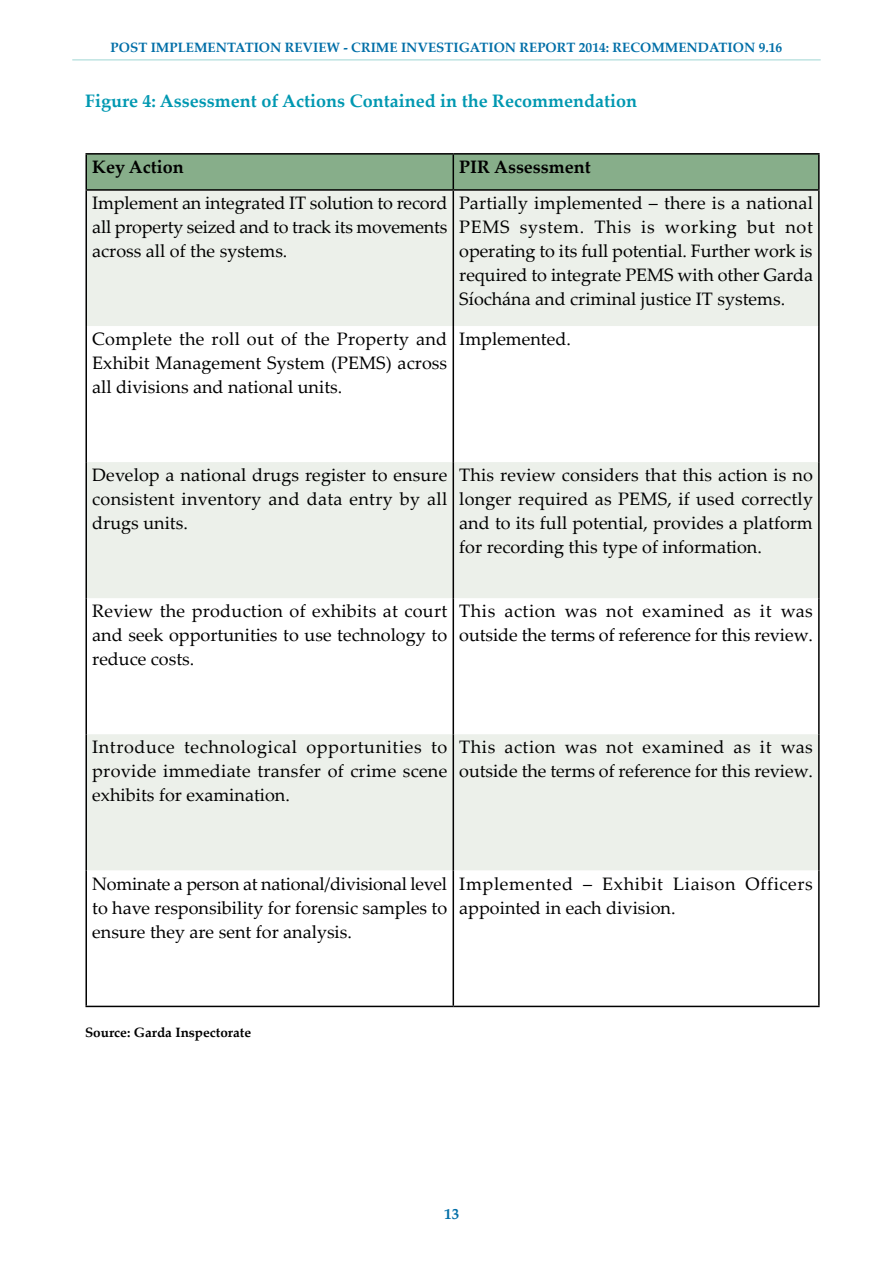
<style>
.page{position:relative;width:893px;height:1263px;background:#fff}
.page>*{position:absolute;margin:0;border:0;box-sizing:border-box;transform-origin:0 0}
.MAIN_BODY{font:18px/24px "Palatino Linotype";color:#000;text-align:justify}
.MAIN_BODY-2{font:18px/24px "Palatino Linotype";letter-spacing:.035em;color:#000}
.FIGURE_HEADING{font:700 18px "Palatino Linotype";color:#0098b1}
.MAIN_BODY-3{font:700 18px "Palatino Linotype";color:#000}
.t1{font:700 15px "Palatino Linotype";color:#006ea7}
.t2{font:700 13.5px "Palatino Linotype";color:#006ea7}
.Source{font:700 13.5px "Palatino Linotype";color:#000}
</style>
<div class="page">
<hr style="left:72px;top:59px;width:749px;height:2px;background:#bfe4e2">
<div style="left:87px;top:155px;width:731px;height:34px;background:#87ae8a"></div>
<svg style="left:87px;top:191px;width:731px;height:679px;fill:#ecf0ea"></svg>
<hr style="left:85px;top:153px;width:368px;height:2px;background:#000">
<hr style="left:85px;top:155px;width:2px;height:34px;background:#000">
<hr style="left:453px;top:153px;width:367px;height:2px;background:#000">
<hr style="left:453px;top:155px;width:1px;height:34px;background:#000">
<hr style="left:818px;top:155px;width:2px;height:34px;background:#000">
<hr style="left:85px;top:189px;width:368px;height:2px;background:#000">
<hr style="left:85px;top:191px;width:2px;height:135px;background:#000">
<hr style="left:453px;top:189px;width:367px;height:2px;background:#000">
<hr style="left:453px;top:191px;width:1px;height:135px;background:#000">
<hr style="left:818px;top:191px;width:2px;height:135px;background:#000">
<hr style="left:85px;top:326px;width:2px;height:136px;background:#000">
<hr style="left:453px;top:326px;width:1px;height:136px;background:#000">
<hr style="left:818px;top:326px;width:2px;height:136px;background:#000">
<hr style="left:85px;top:462px;width:2px;height:136px;background:#000">
<hr style="left:453px;top:462px;width:1px;height:136px;background:#000">
<hr style="left:818px;top:462px;width:2px;height:136px;background:#000">
<hr style="left:85px;top:598px;width:2px;height:136px;background:#000">
<hr style="left:453px;top:598px;width:1px;height:136px;background:#000">
<hr style="left:818px;top:598px;width:2px;height:136px;background:#000">
<hr style="left:85px;top:734px;width:2px;height:136px;background:#000">
<hr style="left:453px;top:734px;width:1px;height:136px;background:#000">
<hr style="left:818px;top:734px;width:2px;height:136px;background:#000">
<hr style="left:85px;top:870px;width:2px;height:136px;background:#000">
<hr style="left:453px;top:870px;width:1px;height:136px;background:#000">
<hr style="left:818px;top:870px;width:2px;height:136px;background:#000">
<hr style="left:85px;top:1006px;width:368px;height:1px;background:#000">
<hr style="left:453px;top:1006px;width:367px;height:1px;background:#000">
<p class="t2" style="left:111px;top:38px;width:673px">POST IMPLEMENTATION REVIEW - CRIME INVESTIGATION REPORT 2014: RECOMMENDATION 9.16</p>
<p class="FIGURE_HEADING" style="left:85px;top:88px;width:553px">Figure 4: Assessment of Actions Contained in the Recommendation</p>
<p class="MAIN_BODY-3" style="left:92px;top:154px;width:93px">Key Action</p>
<p class="MAIN_BODY-3" style="left:459px;top:154px;width:133px">PIR Assessment</p>
<p class="MAIN_BODY" style="left:92px;top:190px;width:357px">Implement an integrated IT solution to record all property seized and to track its movements across all of the systems.</p>
<p class="MAIN_BODY" style="left:459px;top:190px;width:355px">Partially implemented – there is a national PEMS system. This is working but not operating to its full potential. Further work is required to integrate PEMS with other Garda Síochána and criminal justice IT systems.</p>
<p class="MAIN_BODY" style="left:92px;top:326px;width:357px">Complete the roll out of the Property and Exhibit Management System (PEMS) across all divisions and national units.</p>
<p class="MAIN_BODY" style="left:459px;top:326px;width:113px">Implemented.</p>
<p class="MAIN_BODY" style="left:92px;top:462px;width:357px">Develop a national drugs register to ensure consistent inventory and data entry by all drugs units.</p>
<p class="MAIN_BODY" style="left:459px;top:462px;width:355px">This review considers that this action is no longer required as PEMS, if used correctly and to its full potential, provides a platform for recording this type of information.</p>
<p class="MAIN_BODY" style="left:92px;top:598px;width:357px">Review the production of exhibits at court and seek opportunities to use technology to reduce costs.</p>
<p class="MAIN_BODY" style="left:459px;top:598px;width:355px">This action was not examined as it was outside the terms of reference for this review.</p>
<p class="MAIN_BODY" style="left:92px;top:735px;width:357px">Introduce technological opportunities to provide immediate transfer of crime scene exhibits for examination.</p>
<p class="MAIN_BODY" style="left:459px;top:735px;width:355px">This action was not examined as it was outside the terms of reference for this review.</p>
<p class="MAIN_BODY" style="left:92px;top:871px;width:357px">Nominate a person at national/divisional level to have responsibility for forensic samples to ensure they are sent for analysis.</p>
<p class="MAIN_BODY-2" style="left:459px;top:871px;width:355px">Implemented – Exhibit Liaison Officers appointed in each division.</p>
<p class="Source" style="left:85px;top:1022px;width:168px">Source: Garda Inspectorate</p>
<p class="t1" style="left:444px;top:1203px;width:16px">13</p>
</div>
